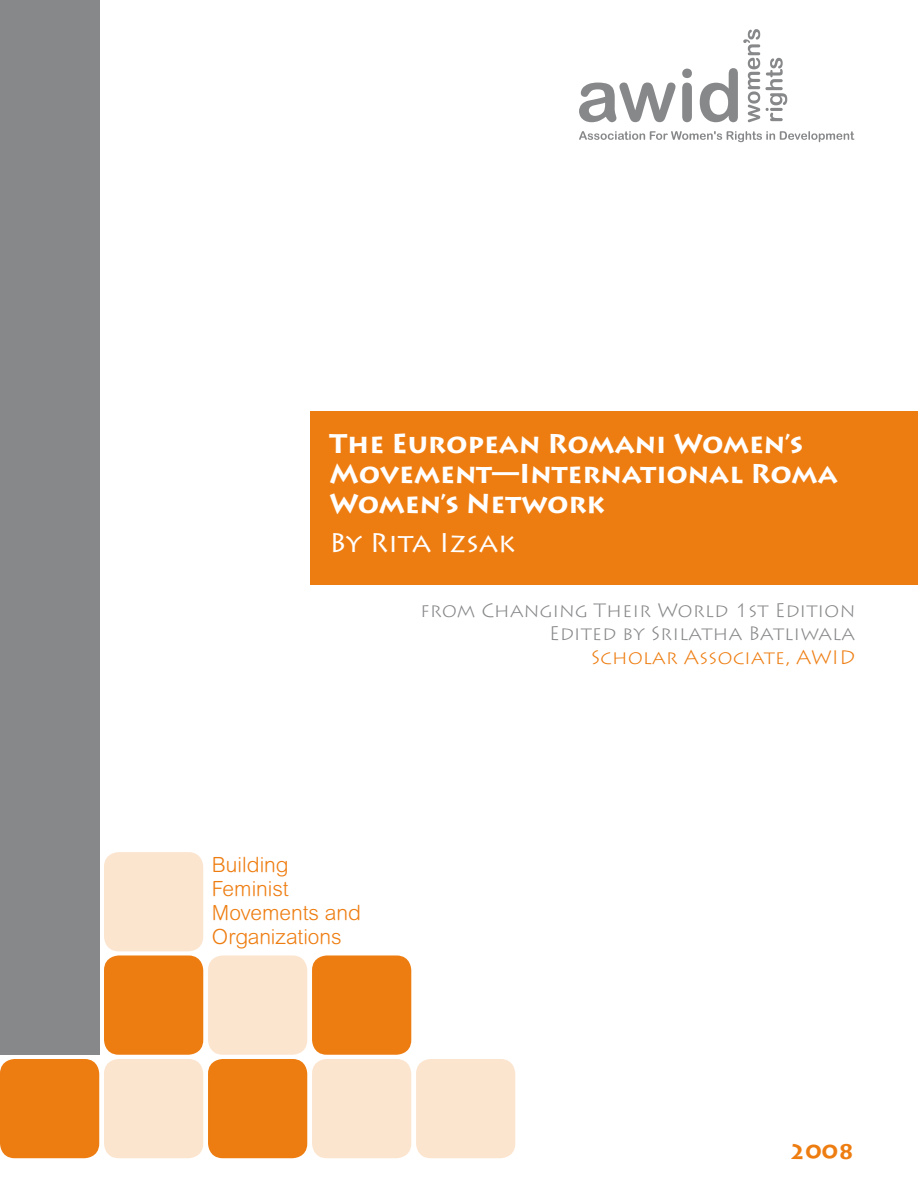
<style>
.page{position:relative;width:918px;height:1188px;background:#fff}
.page>*{position:absolute;margin:0;border:0;box-sizing:border-box;transform-origin:0 0}
.t1{font:700 27px/30px "Lithos Pro";color:#fff}
.t2{font:27px "Lithos Pro";color:#fff}
.t3{font:300 21px/24px "Arial Rounded MT Std";color:#ee7d11}
.t4{font:700 21px "Lithos Pro";color:#ee7d11}
.t5{font:300 19.5px/22.5px "Lithos Pro";color:#87888a;text-align:right}
.t6{font:300 19.5px "Lithos Pro";color:#ee7d11}
</style>
<div class="page">
<div style="left:0;top:0;width:99px;height:1055px;background:#87888a"></div>
<div style="left:311px;top:412px;width:607px;height:173px;background:#ee7d11"></div>
<div style="left:0;top:1059px;width:99px;height:99px;background:#ee7d11;border-radius:15px"></div>
<div style="left:208px;top:1059px;width:99px;height:99px;background:#ee7d11;border-radius:15px"></div>
<div style="left:208px;top:955px;width:99px;height:100px;background:#fce5cf;border-radius:15px"></div>
<div style="left:104px;top:1059px;width:99px;height:99px;background:#fce5cf;border-radius:15px"></div>
<div style="left:104px;top:955px;width:99px;height:100px;background:#ee7d11;border-radius:15px"></div>
<div style="left:104px;top:852px;width:99px;height:99px;background:#fce5cf;border-radius:15px"></div>
<div style="left:312px;top:1059px;width:99px;height:99px;background:#fce5cf;border-radius:15px"></div>
<div style="left:312px;top:955px;width:99px;height:100px;background:#ee7d11;border-radius:15px"></div>
<div style="left:416px;top:1059px;width:99px;height:99px;background:#fce5cf;border-radius:15px"></div>
<svg style="left:579px;top:131px;width:275px;height:11px"></svg>
<svg style="left:579px;top:29px;width:208px;height:93px"></svg>
<p class="t1" style="left:329px;top:430px;width:510px">The European Romani Women’s<br>Movement—International Roma<br>Women’s Network</p>
<p class="t2" style="left:329px;top:528px;width:188px">By Rita Izsak</p>
<p class="t5" style="left:420px;top:600px;width:437px">from Changing Their World 1st Edition<br>Edited by Srilatha Batliwala</p>
<p class="t6" style="left:590px;top:646px;width:266px">Scholar Associate, AWID</p>
<p class="t3" style="left:212px;top:854px;width:151px">Building<br>Feminist<br>Movements and<br>Organizations</p>
<p class="t4" style="left:789px;top:1140px;width:66px">2008</p>
</div>
